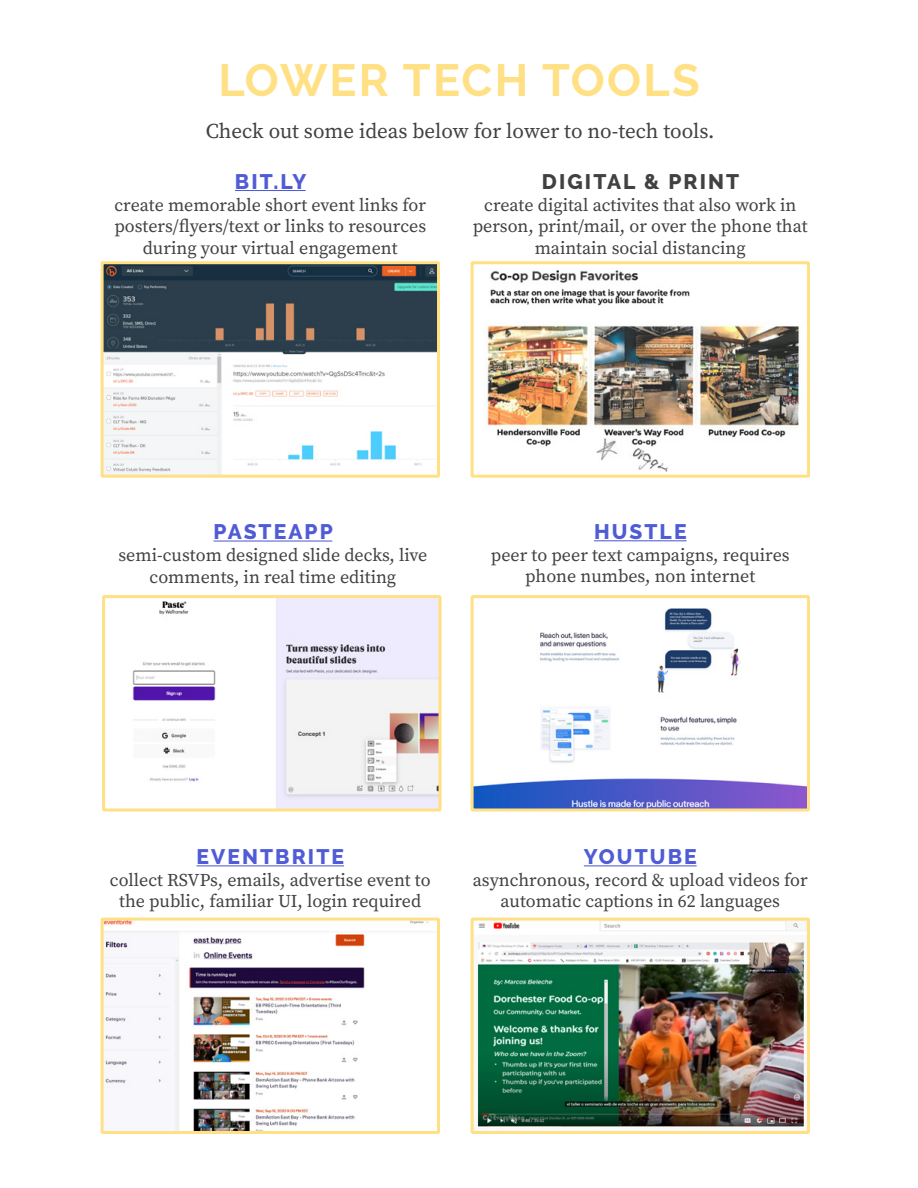
<style>
.page{position:relative;width:918px;height:1188px;background:#fff}
.page>*{position:absolute;margin:0;border:0;box-sizing:border-box;transform-origin:0 0}
.t1{font:700 45px "Raleway";letter-spacing:.05em;color:#ffe084}
.t2{font:21px "Source Serif Pro";color:#414042}
.t3{font:800 21px "Raleway";letter-spacing:.1em;color:#4f5cd6}
.t4{font:800 21px "Raleway";letter-spacing:.1em;color:#414042}
.t5{font:18px/21.6px "Source Serif Pro";color:#414042;text-align:center}
</style>
<div class="page">
<img style="left:105px;top:265px;width:331px;height:209px">
<div style="left:101px;top:261px;width:339px;height:217px;border:3px solid #ffe084"></div>
<img style="left:477px;top:922px;width:329px;height:208px">
<div style="left:471px;top:918px;width:339px;height:216px;border:3px solid #ffe084"></div>
<img style="left:105px;top:922px;width:324px;height:208px">
<div style="left:101px;top:918px;width:339px;height:216px;border:3px solid #ffe084"></div>
<img style="left:132px;top:599px;width:306px;height:209px">
<div style="left:102px;top:595px;width:340px;height:217px;border:3px solid #ffe084"></div>
<img style="left:485px;top:270px;width:316px;height:202px">
<div style="left:471px;top:261px;width:339px;height:217px;border:3px solid #ffe084"></div>
<img style="left:475px;top:608px;width:331px;height:200px">
<div style="left:471px;top:595px;width:339px;height:217px;border:3px solid #ffe084"></div>
<hr style="left:235px;top:190px;width:71px;height:1px;background:#4f5cd6">
<hr style="left:594px;top:540px;width:93px;height:1px;background:#4f5cd6">
<hr style="left:584px;top:865px;width:113px;height:1px;background:#4f5cd6">
<hr style="left:214px;top:541px;width:118px;height:1px;background:#4f5cd6">
<hr style="left:197px;top:865px;width:147px;height:1px;background:#4f5cd6">
<h1 class="t1" style="left:218px;top:55px;width:483px">LOWER TECH TOOLS</h1>
<p class="t2" style="left:206px;top:117px;width:510px">Check out some ideas below for lower to no-tech tools.</p>
<p class="t3" style="left:235px;top:170px;width:73px">BIT.LY</p>
<p class="t5" style="left:114px;top:194px;width:313px">create memorable short event links for posters/flyers/text or links to resources during your virtual engagement</p>
<p class="t4" style="left:542px;top:170px;width:199px">DIGITAL &amp; PRINT</p>
<p class="t5" style="left:473px;top:194px;width:337px">create digital activites that also work in person, print/mail, or over the phone that maintain social distancing</p>
<p class="t3" style="left:214px;top:520px;width:121px">PASTEAPP</p>
<p class="t5" style="left:118px;top:544px;width:310px">semi-custom designed slide decks, live comments, in real time editing</p>
<p class="t3" style="left:594px;top:520px;width:94px">HUSTLE</p>
<p class="t5" style="left:491px;top:544px;width:300px">peer to peer text campaigns, requires phone numbes, non internet</p>
<p class="t3" style="left:197px;top:845px;width:149px">EVENTBRITE</p>
<p class="t5" style="left:110px;top:869px;width:322px">collect RSVPs, emails, advertise event to the public, familiar UI, login required</p>
<p class="t3" style="left:584px;top:845px;width:114px">YOUTUBE</p>
<p class="t5" style="left:473px;top:869px;width:336px">asynchronous, record &amp; upload videos for automatic captions in 62 languages</p>
</div>
